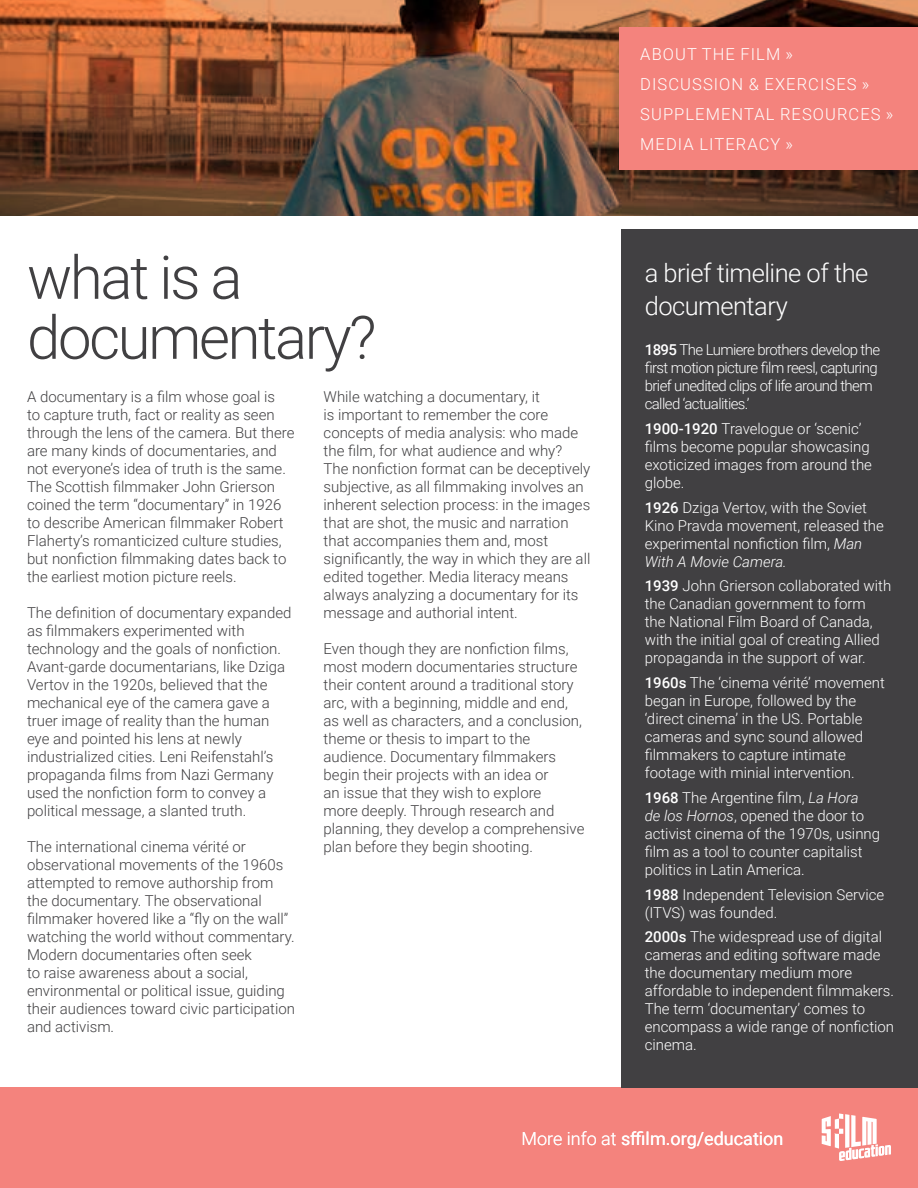
<style>
.page{position:relative;width:918px;height:1188px;background:#fff}
.page>*{position:absolute;margin:0;border:0;box-sizing:border-box;transform-origin:0 0}
.t1{font:300 60px/60px "Roboto";letter-spacing:-.04em;color:#414042}
.t2{font:300 25.5px/33px "Roboto";letter-spacing:-.02em;color:#fff}
.t3{font:18px "Roboto";color:#fff}
.t4{font:300 16.5px/30px "Roboto";letter-spacing:.065em;color:#fff}
.t5{font:300 15px/18px "Roboto";color:#414042}
.t6{font:300 15px/18px "Roboto";color:#fff}
.t7{font:300 15px/18px "Roboto";letter-spacing:-.04em;color:#fff}
.s1{font-weight:500}
.s2{font-style:italic}
.s3{font-weight:300}
</style>
<div class="page">
<div style="left:0;top:1088px;width:918px;height:100px;background:#f4837d"></div>
<svg style="left:822px;top:1113px;width:69px;height:48px"></svg>
<img style="left:0;top:0;width:918px;height:216px">
<div style="left:620px;top:27px;width:298px;height:143px;background:#f4837d"></div>
<div style="left:621px;top:230px;width:297px;height:858px;background:#414042"></div>
<h1 class="t1" style="left:27px;top:245px;width:351px">what is a documentary?</h1>
<p class="t5" style="left:27px;top:387px;width:269px">A documentary is a film whose goal is<br>to capture truth, fact or reality as seen through the lens of the camera. But there are many kinds of documentaries, and not everyone’s idea of truth is the same.<br>The Scottish filmmaker John Grierson coined the term “documentary” in 1926 to describe American filmmaker Robert Flaherty’s romanticized culture studies, but nonfiction filmmaking dates back to the earliest motion picture reels.</p>
<p class="t5" style="left:27px;top:603px;width:266px">The definition of documentary expanded as filmmakers experimented with technology and the goals of nonfiction.<br>Avant-garde documentarians, like Dziga Vertov in the 1920s, believed that the mechanical eye of the camera gave a truer image of reality than the human eye and pointed his lens at newly industrialized cities. Leni Reifenstahl’s propaganda films from Nazi Germany used the nonfiction form to convey a political message, a slanted truth.</p>
<p class="t5" style="left:27px;top:837px;width:270px">The international cinema vérité or observational movements of the 1960s attempted to remove authorship from the documentary. The observational filmmaker hovered like a “fly on the wall” watching the world without commentary.<br>Modern documentaries often seek<br>to raise awareness about a social, environmental or political issue, guiding their audiences toward civic participation and activism.</p>
<p class="t5" style="left:324px;top:387px;width:268px">While watching a documentary, it<br>is important to remember the core concepts of media analysis: who made the film, for what audience and why?<br>The nonfiction format can be deceptively subjective, as all filmmaking involves an inherent selection process: in the images that are shot, the music and narration that accompanies them and, most significantly, the way in which they are all edited together. Media literacy means always analyzing a documentary for its message and authorial intent.</p>
<p class="t5" style="left:324px;top:639px;width:262px">Even though they are nonfiction films, most modern documentaries structure their content around a traditional story arc, with a beginning, middle and end, as well as characters, and a conclusion, theme or thesis to impart to the audience. Documentary filmmakers begin their projects with an idea or<br>an issue that they wish to explore<br>more deeply. Through research and planning, they develop a comprehensive plan before they begin shooting.</p>
<p class="t4" style="left:640px;top:38px;width:255px">TEACHING THE FILM »<br>ABOUT THE FILM »<br>DISCUSSIO &amp; EXERCISES »<br>SUPPLEMENTAL RESOURCES »</p>
<p class="t4" style="left:640px;top:38px;width:255px">ABOUT THE FILM »<br>DISCUSSION &amp; EXERCISES »<br>SUPPLEMENTAL RESOURCES »<br>MEDIA LITERACY »</p>
<h2 class="t2" style="left:645px;top:256px;width:225px">a brief timeline of the documentary</h2>
<p class="t7" style="left:645px;top:340px;width:237px"><span class="s1">1895</span> The Lumiere brothers develop the first motion picture film reesl, capturing brief unedited clips of life around them called ‘actualities.’</p>
<p class="t6" style="left:645px;top:419px;width:229px"><span class="s1">1900-1920</span> Travelogue or ‘scenic’ films become popular showcasing exoticized images from around the globe.</p>
<p class="t6" style="left:645px;top:498px;width:241px"><span class="s1">1926</span> Dziga Vertov, with the Soviet<br>Kino Pravda movement, released the experimental nonfiction film, <span class="s2">Man<br>With A Movie Camera.</span></p>
<p class="t6" style="left:645px;top:576px;width:248px"><span class="s1">1939</span> John Grierson collaborated with the Canadian government to form<br>the National Film Board of Canada, with the initial goal of creating Allied propaganda in the support of war.</p>
<p class="t6" style="left:645px;top:673px;width:242px"><span class="s1">1960s</span> The ‘cinema vérité’ movement began in Europe, followed by the ‘direct cinema’ in the US. Portable cameras and sync sound allowed filmmakers to capture intimate footage with minial intervention.</p>
<p class="t6" style="left:645px;top:788px;width:237px"><span class="s1">1968</span> The Argentine film, <span class="s2">La Hora<br>de los Hornos</span>, opened the door to activist cinema of the 1970s, usinng film as a tool to counter capitalist politics in Latin America.</p>
<p class="t6" style="left:645px;top:885px;width:241px"><span class="s1">1988</span> Independent Television Service (ITVS) was founded.</p>
<p class="t6" style="left:645px;top:927px;width:251px"><span class="s1">2000s</span> The widespread use of digital cameras and editing software made the documentary medium more affordable to independent filmmakers.<br>The term ‘documentary’ comes to encompass a wide range of nonfiction cinema.</p>
<p class="t3" style="left:522px;top:1126px;width:263px"><span class="s3">More info at</span> sffilm.org/education</p>
</div>
